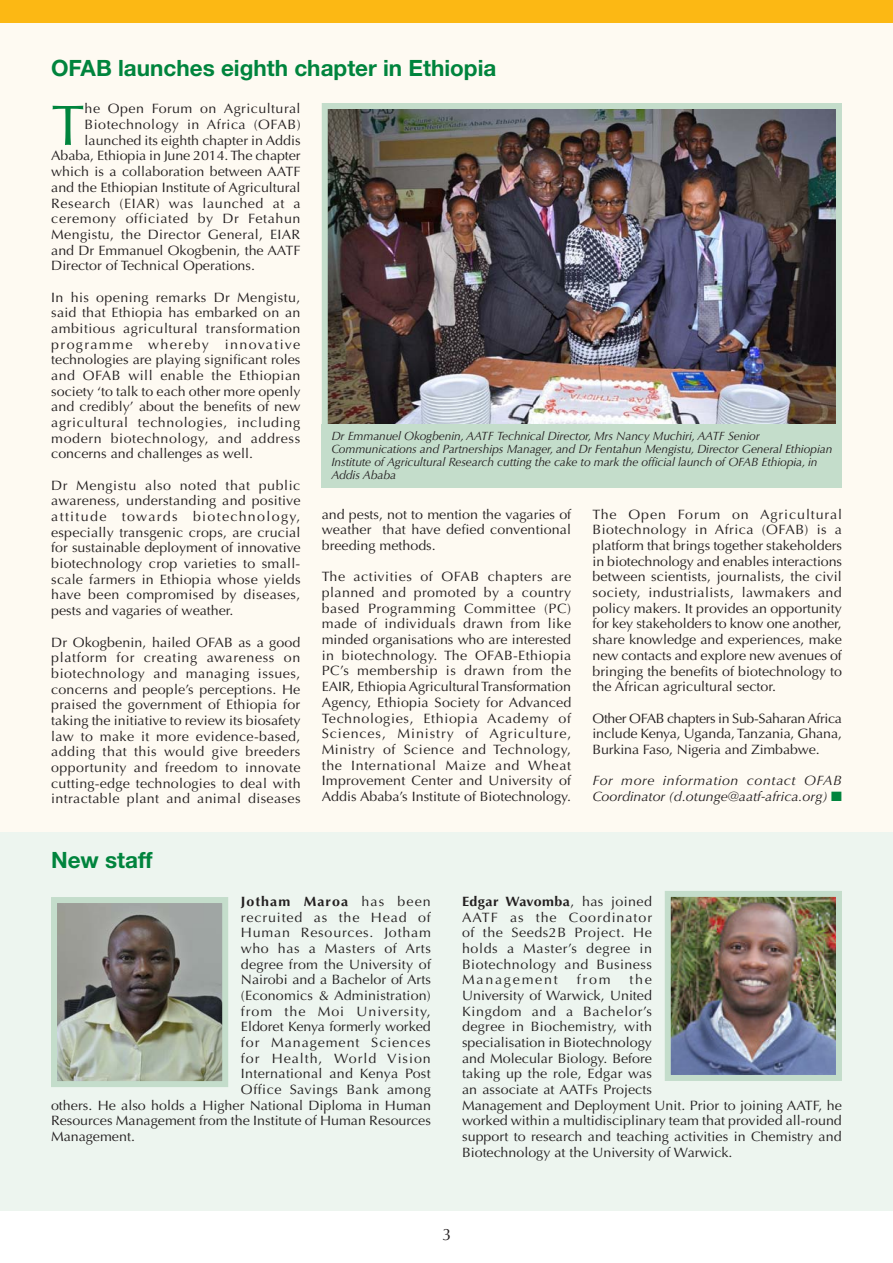
<style>
.page{position:relative;width:893px;height:1263px;background:#fff}
.page>*{position:absolute;margin:0;border:0;box-sizing:border-box;transform-origin:0 0}
._1st_para{font:57px "Optima LT Std";color:#00843d;scale:1.05 1}
.Heading_1{font:700 22.5px "Helvetica Neue LT Std";color:#00843d}
.t1{font:16.5px "Optima LT Std";color:#231f20}
._1st_para-2{font:13.5px/15.8px "Optima LT Std";color:#231f20;text-align:justify;scale:1.05 1}
.Conclusion{font:italic 13.5px/15.8px "Optima LT Std";letter-spacing:-.005em;color:#231f20;scale:1.05 1}
._1st_para-3{font:13.5px "Optima LT Std";letter-spacing:.065em;color:#231f20;scale:1.05 1}
._1st_para-4{font:13.5px "Optima LT Std";letter-spacing:.025em;color:#231f20;scale:1.05 1}
._1st_para-5{font:13.5px "Optima LT Std";letter-spacing:.035em;color:#231f20;scale:1.05 1}
._1st_para-6{font:13.5px "Optima LT Std";letter-spacing:.04em;color:#231f20;scale:1.05 1}
._1st_para-7{font:13.5px "Optima LT Std";letter-spacing:.045em;color:#231f20;scale:1.05 1}
._1st_para-8{font:13.5px "Optima LT Std";letter-spacing:.03em;color:#231f20;scale:1.05 1}
._1st_para-9{font:13.5px "Optima LT Std";letter-spacing:.055em;color:#231f20;scale:1.05 1}
._1st_para-10{font:13.5px "Optima LT Std";letter-spacing:.06em;color:#231f20;scale:1.05 1}
.t2{font:700 13.5px "Optima LT Std";letter-spacing:.075em;color:#231f20;scale:1.05 1}
.CAPTIONS{font:italic 12px/13.2px "Optima LT Std";letter-spacing:-.01em;color:#231f20}
.s1{color:#00843d}
.s2{font-weight:400}
.s3{font-weight:700}
</style>
<div class="page">
<div style="left:0;top:0;width:893px;height:24px;background:#fcb814"></div>
<div style="left:0;top:24px;width:893px;height:808px;background:#fefaf2"></div>
<div style="left:0;top:832px;width:893px;height:378px;background:#edf5ef"></div>
<img style="left:329px;top:110px;width:506px;height:314px">
<div style="left:322px;top:103px;width:520px;height:363px;border:6px solid #c4ddcb"></div>
<div style="left:322px;top:424px;width:520px;height:64px;background:#c4ddcb"></div>
<img style="left:58px;top:904px;width:163px;height:176px">
<div style="left:51px;top:897px;width:177px;height:190px;border:6px solid #c4ddcb"></div>
<img style="left:672px;top:898px;width:163px;height:176px">
<div style="left:665px;top:891px;width:177px;height:190px;border:6px solid #c4ddcb"></div>
<p class="Heading_1" style="left:51px;top:54px;width:447px">OFAB launches eighth chapter in Ethiopia</p>
<p class="_1st_para" style="left:51px;top:92px;width:33px">T</p>
<p class="_1st_para-8" style="left:85px;top:101px;width:207px">he Open Forum on Agricultural</p>
<p class="_1st_para-5" style="left:85px;top:117px;width:207px">Biotechnology in Africa (OFAB)</p>
<p class="_1st_para-2" style="left:85px;top:133px;width:207px">launched its eighth chapter in Addis</p>
<p class="_1st_para-2" style="left:51px;top:148px;width:239px">Ababa, Ethiopia in June 2014. The chapter</p>
<p class="_1st_para-2" style="left:51px;top:164px;width:239px">which is a collaboration between AATF</p>
<p class="_1st_para-2" style="left:51px;top:180px;width:239px">and the Ethiopian Institute of Agricultural</p>
<p class="_1st_para-6" style="left:51px;top:195px;width:239px">Research (EIAR) was launched at a</p>
<p class="_1st_para-7" style="left:51px;top:211px;width:239px">ceremony officiated by Dr Fetahun</p>
<p class="_1st_para-4" style="left:51px;top:226px;width:239px">Mengistu, the Director General, EIAR</p>
<p class="_1st_para-2" style="left:51px;top:242px;width:239px">and Dr Emmanuel Okogbenin, the AATF</p>
<p class="_1st_para-2" style="left:51px;top:258px;width:196px">Director of Technical Operations.</p>
<p class="_1st_para-2" style="left:51px;top:289px;width:239px">In his opening remarks Dr Mengistu, said that Ethiopia has embarked on an ambitious agricultural transformation programme whereby innovative technologies are playing significant roles and OFAB will enable the Ethiopian society ‘to talk to each other more openly and credibly’ about the benefits of new agricultural technologies, including modern biotechnology, and address concerns and challenges as well.</p>
<p class="_1st_para-2" style="left:51px;top:477px;width:239px">Dr Mengistu also noted that public awareness, understanding and positive attitude towards biotechnology, especially transgenic crops, are crucial for sustainable deployment of innovative biotechnology crop varieties to small&shy;scale farmers in Ethiopia whose yields have been compromised by diseases, pests and vagaries of weather.</p>
<p class="_1st_para-2" style="left:51px;top:634px;width:239px">Dr Okogbenin, hailed OFAB as a good platform for creating awareness on biotechnology and managing issues, concerns and people’s perceptions. He praised the government of Ethiopia for taking the initiative to review its biosafety law to make it more evidence-based, adding that this would give breeders opportunity and freedom to innovate cutting-edge technologies to deal with intractable plant and animal diseases</p>
<p class="Heading_1" style="left:51px;top:846px;width:103px">New staff</p>
<p class="CAPTIONS" style="left:331px;top:429px;width:502px">Dr Emmanuel Okogbenin, AATF Technical Director, Mrs Nancy Muchiri, AATF Senior Communications and Partnerships Manager, and Dr Fentahun Mengistu, Director General Ethiopian Institute of Agricultural Research cutting the cake to mark the official launch of OFAB Ethiopia, in Addis Ababa</p>
<p class="_1st_para-2" style="left:322px;top:506px;width:239px">and pests, not to mention the vagaries of weather that have defied conventional breeding methods.</p>
<p class="_1st_para-2" style="left:322px;top:569px;width:239px">The activities of OFAB chapters are planned and promoted by a country based Programming Committee (PC) made of individuals drawn from like minded organisations who are interested in biotechnology. The OFAB-Ethiopia PC’s membership is drawn from the EAIR, Ethiopia Agricultural Transformation Agency, Ethiopia Society for Advanced Technologies, Ethiopia Academy of Sciences, Ministry of Agriculture, Ministry of Science and Technology, the International Maize and Wheat Improvement Center and University of Addis Ababa’s Institute of Biotechnology.</p>
<p class="_1st_para-2" style="left:592px;top:506px;width:239px">The Open Forum on Agricultural Biotechnology in Africa (OFAB) is a platform that brings together stakeholders in biotechnology and enables interactions between scientists, journalists, the civil society, industrialists, lawmakers and policy makers. It provides an opportunity for key stakeholders to know one another, share knowledge and experiences, make new contacts and explore new avenues of bringing the benefits of biotechnology to the African agricultural sector.</p>
<p class="_1st_para-2" style="left:592px;top:710px;width:239px">Other OFAB chapters in Sub-Saharan Africa include Kenya, Uganda, Tanzania, Ghana, Burkina Faso, Nigeria and Zimbabwe.</p>
<p class="Conclusion" style="left:592px;top:773px;width:239px">For more information contact OFAB<br>Coordinator (d.otunge@aatf-africa.org) <span class="s1">■</span></p>
<p class="t2" style="left:241px;top:893px;width:182px">Jotham Maroa <span class="s2">has been</span></p>
<p class="_1st_para-10" style="left:241px;top:909px;width:182px">recruited as the Head of</p>
<p class="_1st_para-9" style="left:241px;top:925px;width:182px">Human Resources. Jotham</p>
<p class="_1st_para-6" style="left:241px;top:940px;width:182px">who has a Masters of Arts</p>
<p class="_1st_para-2" style="left:241px;top:956px;width:183px">degree from the University of</p>
<p class="_1st_para-2" style="left:241px;top:972px;width:182px">Nairobi and a Bachelor of Arts</p>
<p class="_1st_para-2" style="left:241px;top:988px;width:182px">(Economics &amp; Administration)</p>
<p class="_1st_para-3" style="left:241px;top:1003px;width:182px">from the Moi University,</p>
<p class="_1st_para-2" style="left:241px;top:1019px;width:182px">Eldoret Kenya formerly worked</p>
<p class="_1st_para-3" style="left:241px;top:1035px;width:182px">for Management Sciences</p>
<p class="_1st_para-3" style="left:241px;top:1050px;width:182px">for Health, World Vision</p>
<p class="_1st_para-4" style="left:241px;top:1066px;width:182px">International and Kenya Post</p>
<p class="_1st_para-5" style="left:241px;top:1082px;width:182px">Office Savings Bank among</p>
<p class="_1st_para-2" style="left:51px;top:1097px;width:363px">others. He also holds a Higher National Diploma in Human</p>
<p class="_1st_para-2" style="left:51px;top:1113px;width:363px">Resources Management from the Institute of Human Resources</p>
<p class="_1st_para-2" style="left:51px;top:1129px;width:81px">Management.</p>
<p class="_1st_para-2" style="left:462px;top:893px;width:183px"><span class="s3">Edgar Wavomba</span>, has joined AATF as the Coordinator of the Seeds2B Project. He holds a Master’s degree in Biotechnology and Business Management</p>
<p class="_1st_para-2" style="left:577px;top:972px;width:34px">from</p>
<p class="_1st_para-2" style="left:462px;top:972px;width:363px;text-align:left;text-indent:167px">the<br>University of Warwick, United<br>Kingdom and a Bachelor’s<br>degree in Biochemistry, with<br>specialisation in Biotechnology<br>and Molecular Biology. Before<br>taking up the role, Edgar was<br>an associate at AATFs Projects<br>Management and Deployment Unit. Prior to joining AATF, he worked within a multidisciplinary team that provided all-round support to research and teaching activities in Chemistry and Biotechnology at the University of Warwick.</p>
<p class="t1" style="left:443px;top:1224px;width:11px">3</p>
</div>
